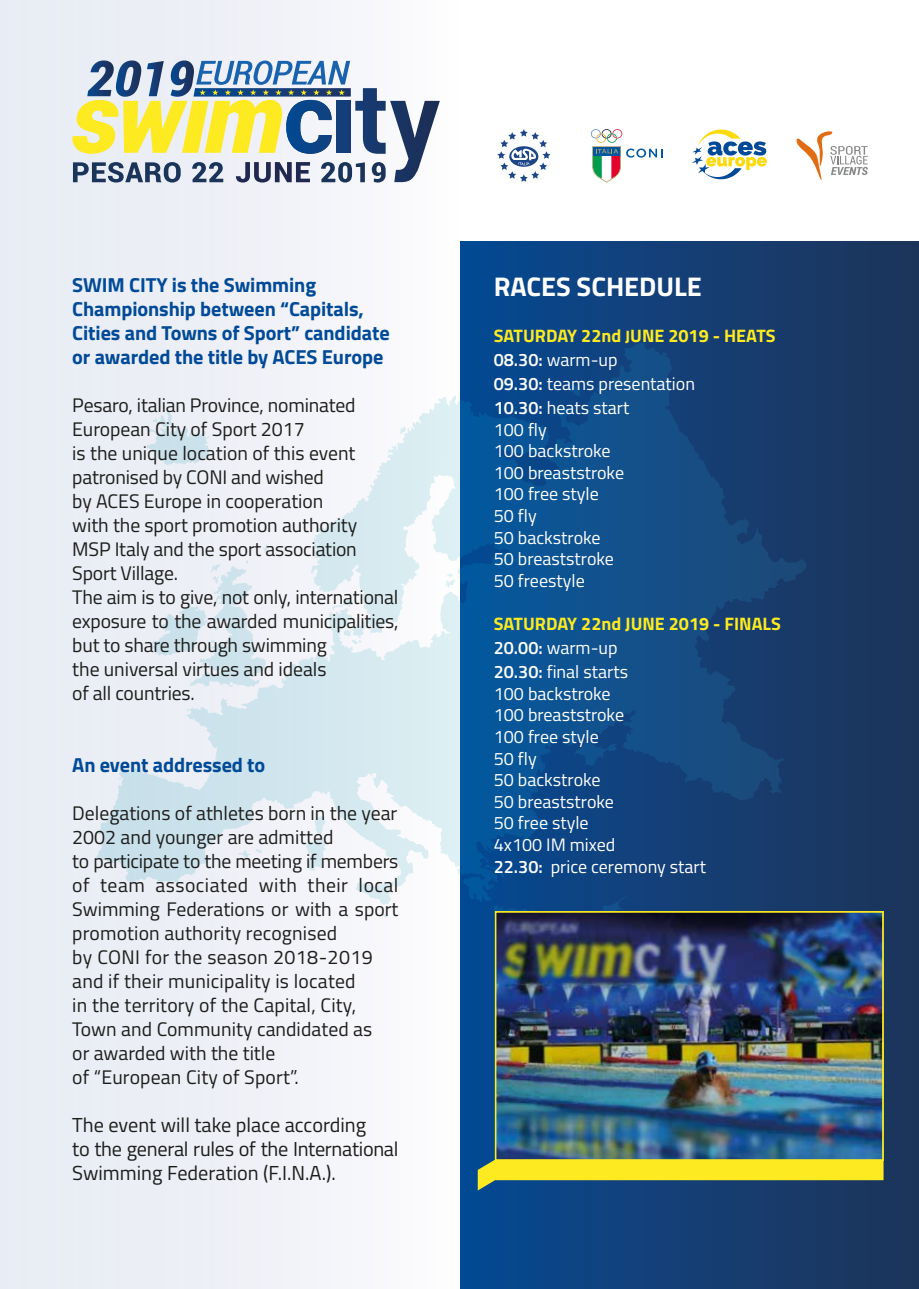
<style>
.page{position:relative;width:919px;height:1289px;background:#fff}
.page>*{position:absolute;margin:0;border:0;box-sizing:border-box;transform-origin:0 0}
.t1{font:700 27px "Titillium";color:#fff}
.t2{font:700 20.25px/24px "Titillium";letter-spacing:-.005em;color:#004a98}
.t3{font:20.25px/24px "Titillium";letter-spacing:-.005em;color:#1d1d1b}
.t4{font:19.65px/24px "Titillium";color:#1d1d1b}
.t5{font:18px/21.6px "Titillium";color:#fff}
.t6{font:700 18px/24px "Titillium";color:#fdea21}
.s1{font-weight:700;color:#fdea21}
.s2{font-weight:700;font-size:16.5px;color:#fdea21}
.s3{font-weight:600}
.s4{font-weight:600;color:#fff}
.s5{font-weight:400;color:#fff}
</style>
<div class="page">
<div style="left:0;top:0;width:459px;height:1288px;background:linear-gradient(to right,#e5eaf3,#fbfafd)"></div>
<div style="left:460px;top:242px;width:458px;height:1046px;background:linear-gradient(to right,#064992,#1f3459)"></div>
<svg style="left:96px;top:343px;width:710px;height:559px"></svg>
<svg style="left:444px;top:573px;width:12px;height:15px"></svg>
<svg style="left:238px;top:849px;width:23px;height:9px"></svg>
<svg style="left:221px;top:859px;width:5px;height:5px"></svg>
<svg style="left:146px;top:413px;width:64px;height:53px;background:#dbe7f0"></svg>
<svg style="left:306px;top:815px;width:19px;height:55px"></svg>
<svg style="left:355px;top:881px;width:39px;height:23px"></svg>
<svg style="left:263px;top:542px;width:4px;height:11px"></svg>
<svg style="left:151px;top:560px;width:115px;height:127px"></svg>
<svg style="left:332px;top:596px;width:21px;height:15px"></svg>
<svg style="left:343px;top:621px;width:23px;height:23px"></svg>
<svg style="left:484px;top:864px;width:20px;height:13px"></svg>
<svg style="left:399px;top:426px;width:7px;height:9px"></svg>
<svg style="left:494px;top:904px;width:39px;height:14px"></svg>
<svg style="left:380px;top:912px;width:7px;height:5px"></svg>
<svg style="left:595px;top:895px;width:32px;height:16px"></svg>
<img style="left:498px;top:914px;width:382px;height:243px">
<svg style="left:477px;top:1159px;width:406px;height:31px;background:#afb13d"></svg>
<div style="left:495px;top:911px;width:388px;height:249px;border:2px solid #fdea21"></div>
<svg style="left:591px;top:129px;width:71px;height:53px"></svg>
<svg style="left:796px;top:131px;width:71px;height:49px"></svg>
<svg style="left:497px;top:129px;width:53px;height:53px"></svg>
<svg style="left:692px;top:129px;width:74px;height:50px"></svg>
<svg style="left:72px;top:60px;width:368px;height:122px"></svg>
<p class="t2" style="left:72px;top:271px;width:319px">SWIM CITY is the Swimming<br>Championship between “Capitals,<br>Cities and Towns of Sport” candidate or awarded the title by ACES Europe</p>
<p class="t4" style="left:72px;top:392px;width:328px">Pesaro, italian Province, nominated<br>European City of Sport 2017<br>is the unique location of this event patronised by CONI and wished<br>by ACES Europe in cooperation<br>with the sport promotion authority<br>MSP Italy and the sport association<br>Sport Village.<br>The aim is to give, not only, international exposure to the awarded municipalities, but to share through swimming<br>the universal virtues and ideals<br>of all countries.</p>
<p class="t2" style="left:72px;top:751px;width:194px">An event addressed to</p>
<p class="t4" style="left:72px;top:800px;width:328px">Delegations of athletes born in the year 2002 and younger are admitted<br>to participate to the meeting if members of team associated with their local Swimming Federations or with a sport promotion authority recognised<br>by CONI for the season 2018-2019 and if their municipality is located<br>in the territory of the Capital, City, Town and Community candidated as<br>or awarded with the title<br>of “European City of Sport”.</p>
<p class="t3" style="left:72px;top:1111px;width:328px">The event will take place according<br>to the general rules of the International<br>Swimming Federation (F.I.N.A.).</p>
<h1 class="t1" style="left:494px;top:266px;width:209px">RACES SCHEDULE</h1>
<p class="t5" style="left:493px;top:323px;width:283px;line-height:24px"><span class="s1">SATURDAY 22nd</span> <span class="s2">J</span><span class="s1">UNE 2019 - HEATS<br></span><span class="s3">08.30:</span> warm-up<br><span class="s3">09.30:</span> teams presentation<br><span class="s3">10.30:</span> heats start</p>
<p class="t5" style="left:493px;top:417px;width:132px">100 fly<br>100 backstroke<br>100 breaststroke<br>100 free style<br>50 fly<br>50 backstroke<br>50 breaststroke<br>50 freestyle</p>
<p class="t6" style="left:493px;top:611px;width:288px">SATURDAY 22nd JUNE 2019 - FINALS<br><span class="s4">20.00:</span> <span class="s5">warm-up<br></span><span class="s4">20.30:</span> <span class="s5">final starts</span></p>
<p class="t5" style="left:493px;top:681px;width:214px">100 backstroke<br>100 breaststroke<br>100 free style<br>50 fly<br>50 backstroke<br>50 breaststroke<br>50 free style<br>4x100 IM mixed<br><span class="s3">22.30:</span> price ceremony start</p>
</div>
